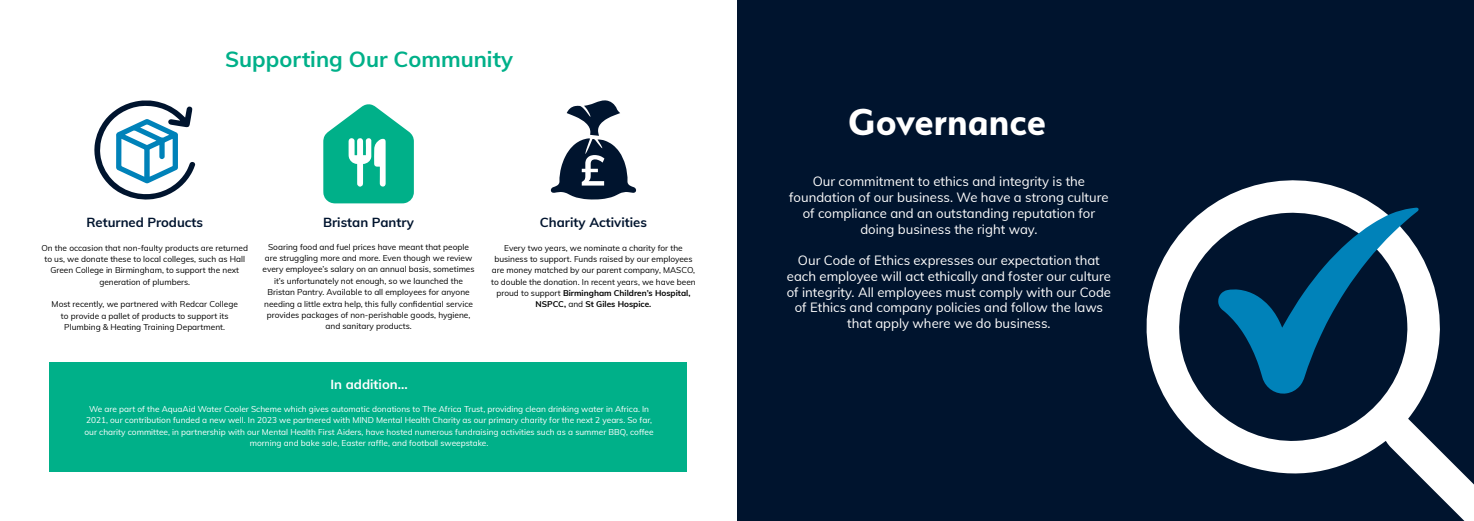
<style>
.page{position:relative;width:1474px;height:521px;background:#fff}
.page>*{position:absolute;margin:0;border:0;box-sizing:border-box;transform-origin:0 0}
.t1{font:700 42px "Serenity";color:#fff}
.t2{font:700 21.88px "Muli";color:#00b089}
.t3{font:13.12px/15.8px "Muli";color:#fff;text-align:center}
.t4{font:700 13.12px "Muli";color:#00142e}
.t5{font:700 13.12px "Muli";color:#fff}
.t6{font:8.31px/11.4px "Muli";color:#000;text-align:center}
.t7{font:8.31px/11.4px "Muli";color:#fff;text-align:center}
.s1{font-weight:700}
</style>
<div class="page">
<div style="left:50px;top:362px;width:637px;height:109px;background:#00b089"></div>
<svg style="left:94px;top:100px;width:101px;height:100px"></svg>
<svg style="left:550px;top:100px;width:87px;height:100px"></svg>
<svg style="left:323px;top:104px;width:91px;height:99px"></svg>
<div style="left:737px;top:0;width:736px;height:521px;background:#00142e"></div>
<svg style="left:1146px;top:180px;width:327px;height:341px"></svg>
<svg style="left:1217px;top:208px;width:201px;height:187px"></svg>
<h2 class="t2" style="left:225px;top:43px;width:289px">Supporting Our Community</h2>
<h3 class="t4" style="left:86px;top:213px;width:118px">Returned Products</h3>
<p class="t6" style="left:41px;top:241px;width:208px">On the occasion that non-faulty products are returned to us, we donate these to local colleges, such as Hall Green College in Birmingham, to support the next generation of plumbers.</p>
<p class="t6" style="left:52px;top:298px;width:188px">Most recently, we partnered with Redcar College to provide a pallet of products to support its<br>Plumbing &amp; Heating Training Department.</p>
<h3 class="t4" style="left:323px;top:213px;width:92px">Bristan Pantry</h3>
<p class="t6" style="left:262px;top:241px;width:213px">Soaring food and fuel prices have meant that people are struggling more and more. Even though we review every employee’s salary on an annual basis, sometimes it’s unfortunately not enough, so we launched the Bristan Pantry. Available to all employees for anyone needing a little extra help, this fully confidential service provides packages of non-perishable goods, hygiene, and sanitary products.</p>
<h3 class="t4" style="left:540px;top:213px;width:109px">Charity Activities</h3>
<p class="t6" style="left:491px;top:241px;width:206px">Every two years, we nominate a charity for the business to support. Funds raised by our employees are money matched by our parent company, MASCO, to double the donation. In recent years, we have been proud to support <span class="s1">Birmingham Children’s Hospital, NSPCC,</span> and <span class="s1">St Giles Hospice.</span></p>
<h3 class="t5" style="left:330px;top:375px;width:78px">In addition...</h3>
<p class="t7" style="left:85px;top:403px;width:570px">We are part of the AquaAid Water Cooler Scheme which gives automatic donations to The Africa Trust, providing clean drinking water in Africa. In 2021, our contribution funded a new well. In 2023 we partnered with MIND Mental Health Charity as our primary charity for the next 2 years. So far, our charity committee, in partnership with our Mental Health First Aiders, have hosted numerous fundraising activities such as a summer BBQ, coffee morning and bake sale, Easter raffle, and football sweepstake.</p>
<h1 class="t1" style="left:848px;top:99px;width:199px">Governance</h1>
<h3 class="t3" style="left:789px;top:173px;width:321px">Our commitment to ethics and integrity is the foundation of our business. We have a strong culture of compliance and an outstanding reputation for doing business the right way.</h3>
<p class="t3" style="left:786px;top:252px;width:326px">Our Code of Ethics expresses our expectation that each employee will act ethically and foster our culture of integrity. All employees must comply with our Code of Ethics and company policies and follow the laws that apply where we do business.</p>
</div>
